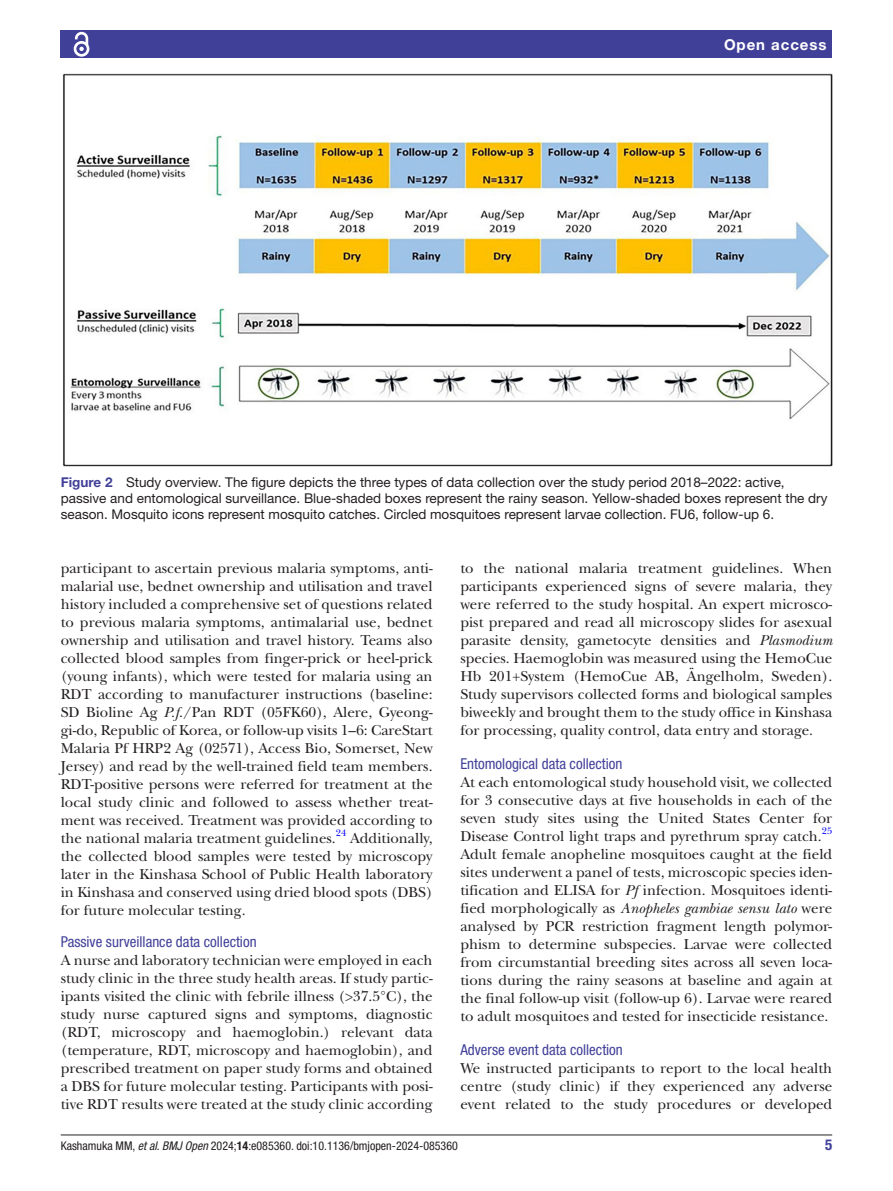
<style>
.page{position:relative;width:893px;height:1191px;background:#fff}
.page>*{position:absolute;margin:0;border:0;box-sizing:border-box;transform-origin:0 0}
.t1{font:15px/18px "New Baskerville";color:#231f20;text-align:justify}
.t2{font:condensed 15px "Helvetica Neue LT Std";color:#414099}
.t3{font:700 15px "Helvetica Neue LT Std";letter-spacing:.065em;color:#fff}
.t4{font:700 condensed 15px "Helvetica Neue LT Std";color:#414099}
.t5{font:13.5px/16.2px "Helvetica Neue LT Std";color:#231f20}
.t6{font:condensed 12px "Helvetica Neue LT Std";color:#231f20}
.t7{font:9.9px "New Baskerville";color:#00f}
.s1{font-weight:700;color:#414099}
.s2{font-style:italic}
.s3{font-weight:700}
</style>
<div class="page">
<hr style="left:61px;top:1134px;width:771px;height:1px;background:#231f20">
<div style="left:61px;top:31px;width:771px;height:27px;background:#414099"></div>
<svg style="left:73px;top:31px;width:17px;height:26px"></svg>
<img style="left:63px;top:73px;width:769px;height:394px">
<p class="t3" style="left:724px;top:35px;width:104px">Open access</p>
<p class="t5" style="left:61px;top:474px;width:768px"><span class="s1">Figure 2</span> Study overview. The figure depicts the three types of data collection over the study period 2018–2022: active, passive and entomological surveillance. Blue-shaded boxes represent the rainy season. Yellow-shaded boxes represent the dry season. Mosquito icons represent mosquito catches. Circled mosquitoes represent larvae collection. FU6, follow-up 6.</p>
<p class="t1" style="left:61px;top:559px;width:373px">participant to ascertain previous malaria symptoms, anti&shy;malarial use, bednet ownership and utilisation and travel history included a comprehensive set of questions related to previous malaria symptoms, antimalarial use, bednet ownership and utilisation and travel history. Teams also collected blood samples from finger-prick or heel-prick (young infants), which were tested for malaria using an RDT according to manufacturer instructions (baseline:<br>SD Bioline Ag <span class="s2">P.f</span>./Pan RDT (05FK60), Alere, Gyeong&shy;gi-do, Republic of Korea, or follow-up visits 1–6: CareStart Malaria Pf HRP2 Ag (02571), Access Bio, Somerset, New Jersey) and read by the well-trained field team members.<br>RDT-positive persons were referred for treatment at the local study clinic and followed to assess whether treat&shy;ment was received. Treatment was provided according to the national malaria treatment guidelines.<sup>24</sup> Additionally, the collected blood samples were tested by microscopy later in the Kinshasa School of Public Health laboratory in Kinshasa and conserved using dried blood spots (DBS) for future molecular testing.</p>
<p class="t2" style="left:61px;top:933px;width:197px">Passive surveillance data collection</p>
<p class="t1" style="left:61px;top:951px;width:373px">A nurse and laboratory technician were employed in each study clinic in the three study health areas. If study partic&shy;ipants visited the clinic with febrile illness (&gt;37.5°C), the study nurse captured signs and symptoms, diagnostic (RDT, microscopy and haemoglobin.) relevant data (temperature, RDT, microscopy and haemoglobin), and prescribed treatment on paper study forms and obtained a DBS for future molecular testing. Participants with posi&shy;tive RDT results were treated at the study clinic according</p>
<p class="t1" style="left:460px;top:559px;width:373px">to the national malaria treatment guidelines. When participants experienced signs of severe malaria, they were referred to the study hospital. An expert microsco&shy;pist prepared and read all microscopy slides for asexual parasite density, gametocyte densities and <span class="s2">Plasmodium </span>species. Haemoglobin was measured using the HemoCue Hb 201+System (HemoCue AB, Ängelholm, Sweden).<br>Study supervisors collected forms and biological samples biweekly and brought them to the study office in Kinshasa for processing, quality control, data entry and storage.</p>
<p class="t2" style="left:460px;top:755px;width:164px">Entomological data collection</p>
<p class="t1" style="left:460px;top:773px;width:373px">At each entomological study household visit, we collected for 3 consecutive days at five households in each of the seven study sites using the United States Center for Disease Control light traps and pyrethrum spray catch.</p>
<p class="t7" style="left:822px;top:825px;width:12px">25</p>
<p class="t1" style="left:460px;top:845px;width:373px">Adult female anopheline mosquitoes caught at the field sites underwent a panel of tests, microscopic species iden&shy;tification and ELISA for <span class="s2">Pf</span> infection. Mosquitoes identi&shy;fied morphologically as <span class="s2">Anopheles gambiae sensu lato</span> were analysed by PCR restriction fragment length polymor&shy;phism to determine subspecies. Larvae were collected from circumstantial breeding sites across all seven loca&shy;tions during the rainy seasons at baseline and again at the final follow-up visit (follow-up 6). Larvae were reared to adult mosquitoes and tested for insecticide resistance.</p>
<p class="t2" style="left:460px;top:1041px;width:164px">Adverse event data collection</p>
<p class="t1" style="left:460px;top:1059px;width:373px">We instructed participants to report to the local health centre (study clinic) if they experienced any adverse event related to the study procedures or developed</p>
<p class="t6" style="left:61px;top:1138px;width:399px">Kashamuka MM, <span class="s2">et al</span>. <span class="s2">BMJ Open</span> 2024;<span class="s3">14</span>:e085360. doi:10.1136/bmjopen-2024-085360</p>
<p class="t4" style="left:825px;top:1135px;width:9px">5</p>
</div>
